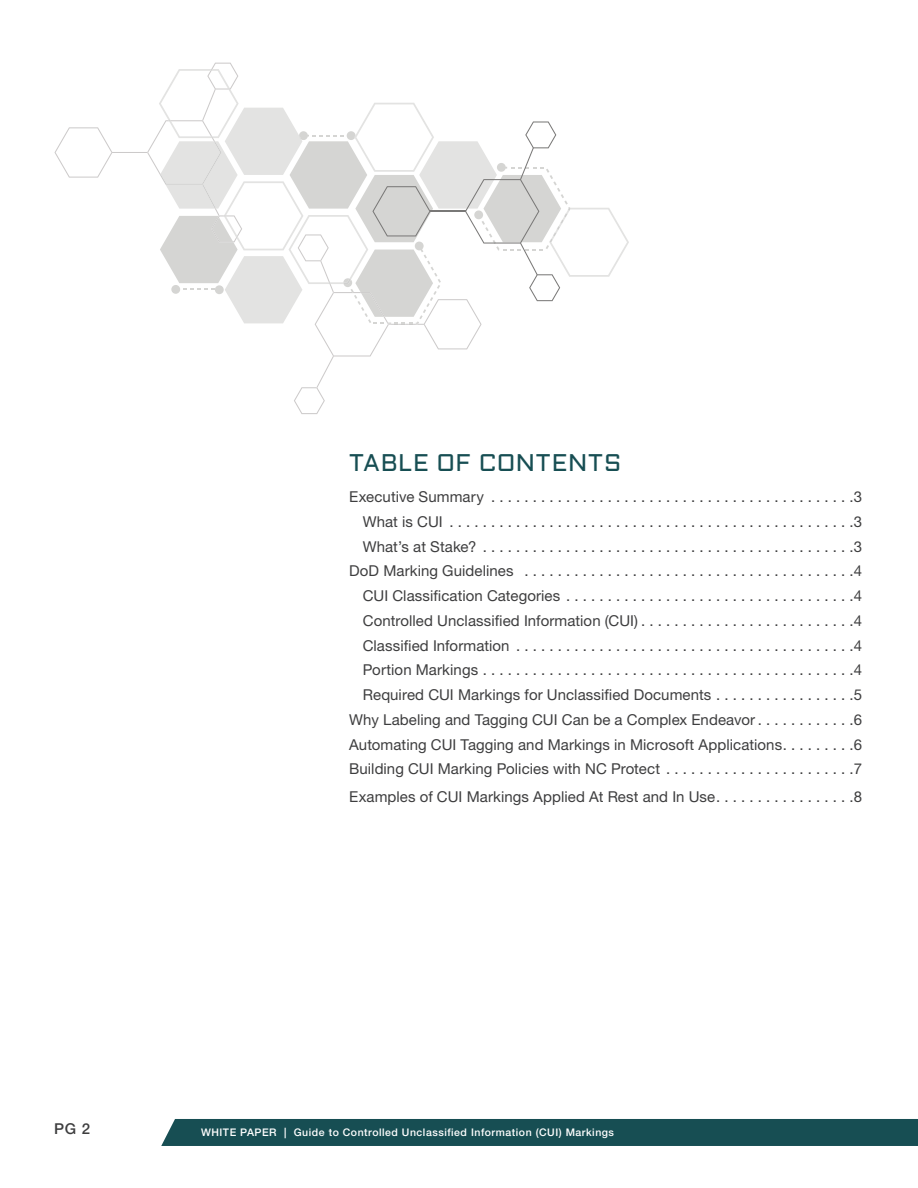
<style>
.page{position:relative;width:918px;height:1188px;background:#fff}
.page>*{position:absolute;margin:0;border:0;box-sizing:border-box;transform-origin:0 0}
.t1{font:24px "Aldrich";letter-spacing:.03em;color:#174e53}
.t2{font:15px/24.8px "Helvetica Neue LT Std";letter-spacing:.005em;color:#3e3e3f;text-align:right}
.t3{font:500 15px "Helvetica Neue LT Std";color:#3e3e3f}
.t4{font:500 10.5px "Helvetica Neue LT Std";letter-spacing:.05em;color:#fff}
</style>
<div class="page">
<div style="left:161px;top:1119px;width:755px;height:27px;background:#174e53"></div>
<svg style="left:54px;top:63px;width:575px;height:351px"></svg>
<hr style="left:916px;top:1119px;width:2px;height:27px;background:#174e53">
<h1 class="t1" style="left:349px;top:446px;width:274px">TABLE OF CONTENTS</h1>
<p class="t2" style="left:349px;top:484px;width:515px">Executive Summary . . . . . . . . . . . . . . . . . . . . . . . . . . . . . . . . . . . . . . . . . . . 3<br>What is CUI . . . . . . . . . . . . . . . . . . . . . . . . . . . . . . . . . . . . . . . . . . . . . . . . 3<br>What’s at Stake? . . . . . . . . . . . . . . . . . . . . . . . . . . . . . . . . . . . . . . . . . . . . 3<br>DoD Marking Guidelines . . . . . . . . . . . . . . . . . . . . . . . . . . . . . . . . . . . . . . . 4<br>CUI Classification Categories . . . . . . . . . . . . . . . . . . . . . . . . . . . . . . . . . . 4<br>Controlled Unclassified Information (CUI) . . . . . . . . . . . . . . . . . . . . . . . . . 4<br>Classified Information . . . . . . . . . . . . . . . . . . . . . . . . . . . . . . . . . . . . . . . . 4<br>Portion Markings . . . . . . . . . . . . . . . . . . . . . . . . . . . . . . . . . . . . . . . . . . . . 4<br>Required CUI Markings for Unclassified Documents . . . . . . . . . . . . . . . . 5<br>Why Labeling and Tagging CUI Can be a Complex Endeavor . . . . . . . . . . . 6<br>Automating CUI Tagging and Markings in Microsoft Applications . . . . . . . . 6<br>Building CUI Marking Policies with NC Protect . . . . . . . . . . . . . . . . . . . . . . 7</p>
<p class="t2" style="left:349px;top:784px;width:515px">Examples of CUI Markings Applied At Rest and In Use . . . . . . . . . . . . . . . . 8</p>
<p class="t3" style="left:54px;top:1119px;width:38px">PG 2</p>
<p class="t4" style="left:201px;top:1126px;width:415px">WHITE PAPER | Guide to Controlled Unclassified Information (CUI) Markings</p>
</div>
